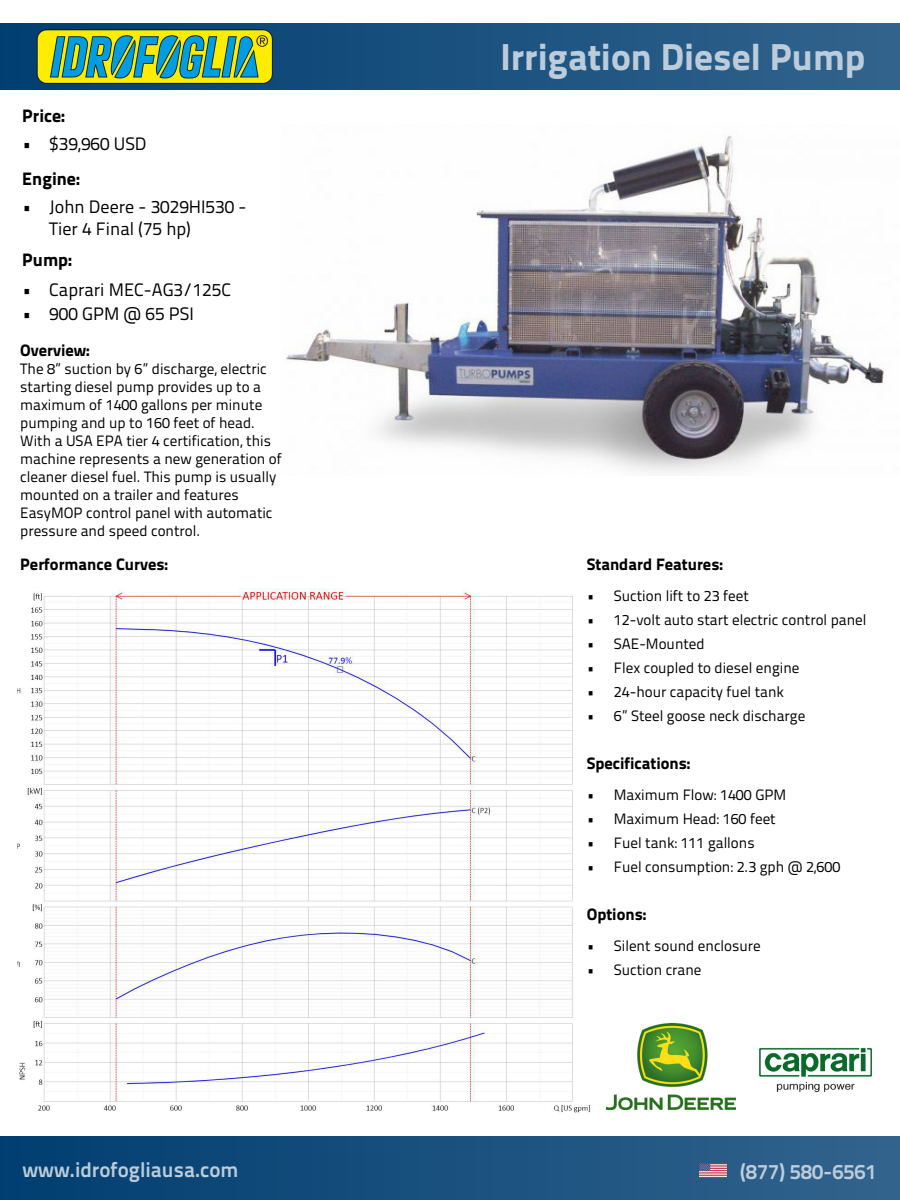
<style>
.page{position:relative;width:900px;height:1200px;background:#fff}
.page>*{position:absolute;margin:0;border:0;box-sizing:border-box;transform-origin:0 0}
.t1{font:800 37.5px "Titillium Text 22 L";color:#bcccda}
.t2{font:700 21px "Titillium Text 22 L";color:#bcccda}
.t3{font:18px/21.6px "Titillium Text 22 L";color:#000}
.t4{font:800 18px "Titillium Text 22 L";color:#000}
.t5{font:800 16.5px "Titillium Text 22 L";color:#000}
.t6{font:15px/18px "Titillium Text 22 L";color:#000}
.t7{font:9.75px/11.2px "Arial";color:#000;text-align:center}
</style>
<div class="page">
<img style="left:286px;top:136px;width:599px;height:338px">
<img style="left:18px;top:588px;width:572px;height:525px">
<div style="left:0;top:1136px;width:900px;height:64px;background:linear-gradient(to right,#003e71,#32638c)"></div>
<img style="left:699px;top:1164px;width:27px;height:14px">
<svg style="left:0;top:23px;width:900px;height:67px;background:#1f5582"></svg>
<img style="left:607px;top:1023px;width:129px;height:86px">
<img style="left:26px;top:23px;width:255px;height:67px">
<img style="left:759px;top:1047px;width:113px;height:46px">
<p class="t4" style="left:22px;top:101px;width:45px">Price:</p>
<p class="t3" style="left:22px;top:132px;width:126px">• $39,960 USD</p>
<p class="t4" style="left:22px;top:165px;width:59px">Engine:</p>
<p class="t3" style="left:49px;top:195px;width:199px;text-indent:-27px">• John Deere - 3029HI530 -<br>Tier 4 Final (75 hp)</p>
<p class="t4" style="left:22px;top:245px;width:51px">Pump:</p>
<p class="t3" style="left:22px;top:278px;width:210px">• Caprari MEC-AG3/125C</p>
<p class="t3" style="left:22px;top:302px;width:173px">• 900 GPM @ 65 PSI</p>
<p class="t5" style="left:20px;top:337px;width:71px">Overview:</p>
<p class="t6" style="left:20px;top:358px;width:263px">The 8” suction by 6” discharge, electric starting diesel pump provides up to a maximum of 1400 gallons per minute pumping and up to 160 feet of head.<br>With a USA EPA tier 4 certification, this machine represents a new generation of cleaner diesel fuel. This pump is usually mounted on a trailer and features EasyMOP control panel with automatic pressure and speed control.</p>
<p class="t7" style="left:17px;top:503px;width:81px">Required flow rate</p>
<p class="t7" style="left:133px;top:503px;width:72px">900 US gpm<br>Prevalenza rich.</p>
<p class="t7" style="left:32px;top:515px;width:66px">Required head</p>
<p class="t7" style="left:156px;top:515px;width:26px">150 ft</p>
<p class="t5" style="left:20px;top:552px;width:150px">Performance Curves:</p>
<p class="t1" style="left:500px;top:28px;width:366px">Irrigation Diesel Pump</p>
<p class="t5" style="left:587px;top:552px;width:138px">Standard Features:</p>
<p class="t6" style="left:587px;top:586px;width:164px">• Suction lift to 23 feet</p>
<p class="t6" style="left:587px;top:610px;width:281px">• 12-volt auto start electric control panel</p>
<p class="t6" style="left:587px;top:634px;width:119px">• SAE-Mounted</p>
<p class="t6" style="left:587px;top:658px;width:214px">• Flex coupled to diesel engine</p>
<p class="t6" style="left:587px;top:682px;width:199px">• 24-hour capacity fuel tank</p>
<p class="t6" style="left:587px;top:706px;width:220px">• 6” Steel goose neck discharge</p>
<p class="t5" style="left:587px;top:750px;width:105px">Specifications:</p>
<p class="t6" style="left:587px;top:785px;width:201px">• Maximum Flow: 1400 GPM</p>
<p class="t6" style="left:587px;top:809px;width:190px">• Maximum Head: 160 feet</p>
<p class="t6" style="left:587px;top:833px;width:169px">• Fuel tank: 111 gallons</p>
<p class="t6" style="left:587px;top:857px;width:255px">• Fuel consumption: 2.3 gph @ 2,600</p>
<p class="t5" style="left:587px;top:901px;width:61px">Options:</p>
<p class="t6" style="left:587px;top:936px;width:175px">• Silent sound enclosure</p>
<p class="t6" style="left:587px;top:960px;width:116px">• Suction crane</p>
<p class="t2" style="left:22px;top:1154px;width:217px">www.idrofogliausa.com</p>
<p class="t2" style="left:741px;top:1155px;width:138px">(877) 580-6561</p>
</div>
